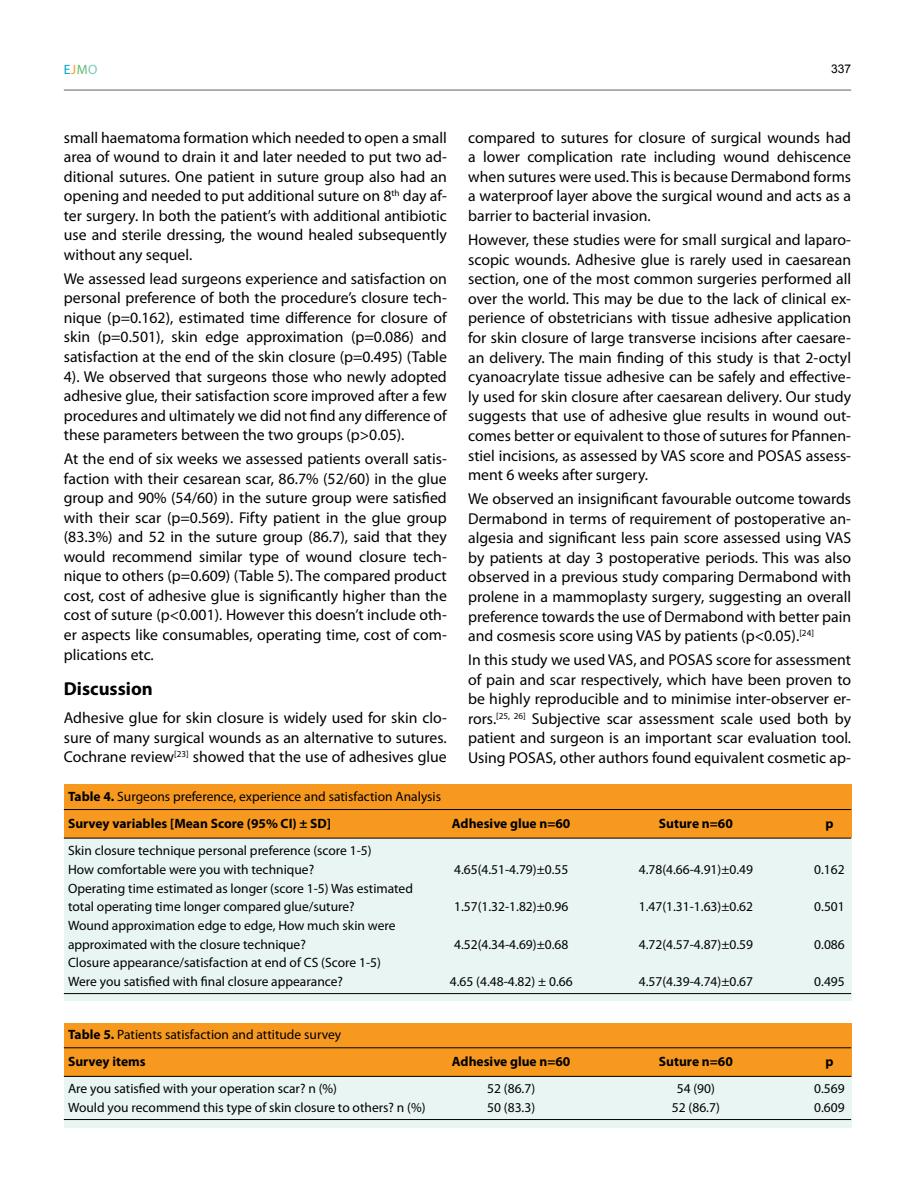
<style>
.page{position:relative;width:915px;height:1191px;background:#fff}
.page>*{position:absolute;margin:0;border:0;box-sizing:border-box;transform-origin:0 0}
.t1{font:700 18.75px "Myriad Pro";color:#000}
.t2{font:15.75px/19.6px "Myriad Pro";color:#000;text-align:justify}
.t3{font:13.5px/18.8px "Myriad Pro";color:#000}
.t4{font:700 13.5px "Myriad Pro";color:#000}
.t5{font:13.5px "Myriad Pro";color:#00a3d3}
.t6{font:12px "Arial";color:#000}
.s1{color:#f8991f}
.s2{color:#5ebd72}
.s3{color:#73c9bd}
.s4{font-weight:700}
</style>
<div class="page">
<hr style="left:64px;top:89px;width:786px;height:2px;background:#939598">
<div style="left:64px;top:827px;width:786px;height:173px;background:#e8f5f2"></div>
<div style="left:64px;top:784px;width:786px;height:54px;background:#f8991f"></div>
<hr style="left:64px;top:809px;width:786px;height:1px;background:#000">
<hr style="left:64px;top:838px;width:786px;height:1px;background:#000">
<hr style="left:64px;top:993px;width:786px;height:1px;background:#000">
<div style="left:64px;top:1066px;width:786px;height:61px;background:#e8f5f2"></div>
<div style="left:64px;top:1023px;width:786px;height:53px;background:#f8991f"></div>
<hr style="left:64px;top:1047px;width:786px;height:1px;background:#000">
<hr style="left:64px;top:1076px;width:786px;height:1px;background:#000">
<hr style="left:64px;top:1119px;width:786px;height:1px;background:#000">
<p class="t5" style="left:64px;top:61px;width:35px">E<span class="s1">J</span><span class="s2">M</span><span class="s3">O</span></p>
<p class="t6" style="left:830px;top:60px;width:22px">337</p>
<p class="t2" style="left:64px;top:127px;width:384px">small haematoma formation which needed to open a small area of wound to drain it and later needed to put two ad&shy;ditional sutures. One patient in suture group also had an opening and needed to put additional suture on 8<sup>th</sup> day af&shy;ter surgery. In both the patient’s with additional antibiotic use and sterile dressing, the wound healed subsequently without any sequel.</p>
<p class="t2" style="left:64px;top:268px;width:384px">We assessed lead surgeons experience and satisfaction on personal preference of both the procedure’s closure tech&shy;nique (p=0.162), estimated time difference for closure of skin (p=0.501), skin edge approximation (p=0.086) and satisfaction at the end of the skin closure (p=0.495) (Table 4). We observed that surgeons those who newly adopted adhesive glue, their satisfaction score improved after a few procedures and ultimately we did not find any difference of these parameters between the two groups (p&gt;0.05).</p>
<p class="t2" style="left:64px;top:449px;width:384px">At the end of six weeks we assessed patients overall satis&shy;faction with their cesarean scar, 86.7% (52/60) in the glue group and 90% (54/60) in the suture group were satisfied with their scar (p=0.569). Fifty patient in the glue group (83.3%) and 52 in the suture group (86.7), said that they would recommend similar type of wound closure tech&shy;nique to others (p=0.609) (Table 5). The compared product cost, cost of adhesive glue is significantly higher than the cost of suture (p&lt;0.001). However this doesn’t include oth&shy;er aspects like consumables, operating time, cost of com&shy;plications etc.</p>
<p class="t1" style="left:64px;top:676px;width:91px">Discussion</p>
<p class="t2" style="left:64px;top:707px;width:384px">Adhesive glue for skin closure is widely used for skin clo&shy;sure of many surgical wounds as an alternative to sutures.<br>Cochrane review<sup>[23]</sup> showed that the use of adhesives glue</p>
<p class="t2" style="left:468px;top:127px;width:384px">compared to sutures for closure of surgical wounds had a lower complication rate including wound dehiscence when sutures were used. This is because Dermabond forms a waterproof layer above the surgical wound and acts as a barrier to bacterial invasion.</p>
<p class="t2" style="left:468px;top:229px;width:384px">However, these studies were for small surgical and laparo&shy;scopic wounds. Adhesive glue is rarely used in caesarean section, one of the most common surgeries performed all over the world. This may be due to the lack of clinical ex&shy;perience of obstetricians with tissue adhesive application for skin closure of large transverse incisions after caesare&shy;an delivery. The main finding of this study is that 2-octyl cyanoacrylate tissue adhesive can be safely and effective&shy;ly used for skin closure after caesarean delivery. Our study suggests that use of adhesive glue results in wound out&shy;comes better or equivalent to those of sutures for Pfannen&shy;stiel incisions, as assessed by VAS score and POSAS assess&shy;ment 6 weeks after surgery.</p>
<p class="t2" style="left:468px;top:488px;width:384px">We observed an insignificant favourable outcome towards Dermabond in terms of requirement of postoperative an&shy;algesia and significant less pain score assessed using VAS by patients at day 3 postoperative periods. This was also observed in a previous study comparing Dermabond with prolene in a mammoplasty surgery, suggesting an overall preference towards the use of Dermabond with better pain and cosmesis score using VAS by patients (p&lt;0.05).<sup>[24]</sup></p>
<p class="t2" style="left:468px;top:649px;width:384px">In this study we used VAS, and POSAS score for assessment of pain and scar respectively, which have been proven to be highly reproducible and to minimise inter-observer er&shy;rors.<sup>[25,</sup> <sup>26]</sup> Subjective scar assessment scale used both by patient and surgeon is an important scar evaluation tool.<br>Using POSAS, other authors found equivalent cosmetic ap-</p>
<p class="t3" style="left:68px;top:782px;width:374px;line-height:27.2px"><span class="s4">Table 4.</span> Surgeons preference, experience and satisfaction Analysis<br><span class="s4">Survey variables [Mean Score (95% CI) ± SD]</span></p>
<p class="t3" style="left:68px;top:841px;width:305px">Skin closure technique personal preference (score 1-5)<br>How comfortable were you with technique?</p>
<p class="t3" style="left:68px;top:878px;width:346px">Operating time estimated as longer (score 1-5) Was estimated total operating time longer compared glue/suture?</p>
<p class="t3" style="left:68px;top:916px;width:329px">Wound approximation edge to edge, How much skin were approximated with the closure technique?</p>
<p class="t3" style="left:68px;top:953px;width:314px">Closure appearance/satisfaction at end of CS (Score 1-5)<br>Were you satisfied with final closure appearance?</p>
<p class="t4" style="left:452px;top:814px;width:120px">Adhesive glue n=60</p>
<p class="t4" style="left:658px;top:814px;width:75px">Suture n=60</p>
<p class="t4" style="left:825px;top:814px;width:10px">p</p>
<p class="t3" style="left:454px;top:859px;width:116px">4.65(4.51-4.79)±0.55</p>
<p class="t3" style="left:638px;top:859px;width:116px">4.78(4.66-4.91)±0.49</p>
<p class="t3" style="left:814px;top:859px;width:32px">0.162</p>
<p class="t3" style="left:454px;top:897px;width:116px">1.57(1.32-1.82)±0.96</p>
<p class="t3" style="left:638px;top:897px;width:116px">1.47(1.31-1.63)±0.62</p>
<p class="t3" style="left:814px;top:897px;width:32px">0.501</p>
<p class="t3" style="left:454px;top:934px;width:116px">4.52(4.34-4.69)±0.68</p>
<p class="t3" style="left:638px;top:934px;width:116px">4.72(4.57-4.87)±0.59</p>
<p class="t3" style="left:814px;top:934px;width:32px">0.086</p>
<p class="t3" style="left:449px;top:972px;width:124px">4.65 (4.48-4.82) ± 0.66</p>
<p class="t3" style="left:638px;top:972px;width:116px">4.57(4.39-4.74)±0.67</p>
<p class="t3" style="left:814px;top:972px;width:32px">0.495</p>
<p class="t3" style="left:68px;top:1020px;width:274px;line-height:27.2px"><span class="s4">Table 5.</span> Patients satisfaction and attitude survey<br><span class="s4">Survey items</span></p>
<p class="t4" style="left:452px;top:1053px;width:120px">Adhesive glue n=60</p>
<p class="t4" style="left:658px;top:1053px;width:75px">Suture n=60</p>
<p class="t4" style="left:825px;top:1053px;width:10px">p</p>
<p class="t3" style="left:68px;top:1079px;width:270px">Are you satisfied with your operation scar? n (%)</p>
<p class="t3" style="left:487px;top:1079px;width:49px">52 (86.7)</p>
<p class="t3" style="left:676px;top:1079px;width:40px">54 (90)</p>
<p class="t3" style="left:814px;top:1079px;width:32px">0.569</p>
<p class="t3" style="left:68px;top:1098px;width:359px">Would you recommend this type of skin closure to others? n (%)</p>
<p class="t3" style="left:487px;top:1098px;width:49px">50 (83.3)</p>
<p class="t3" style="left:671px;top:1098px;width:49px">52 (86.7)</p>
<p class="t3" style="left:814px;top:1098px;width:32px">0.609</p>
</div>
